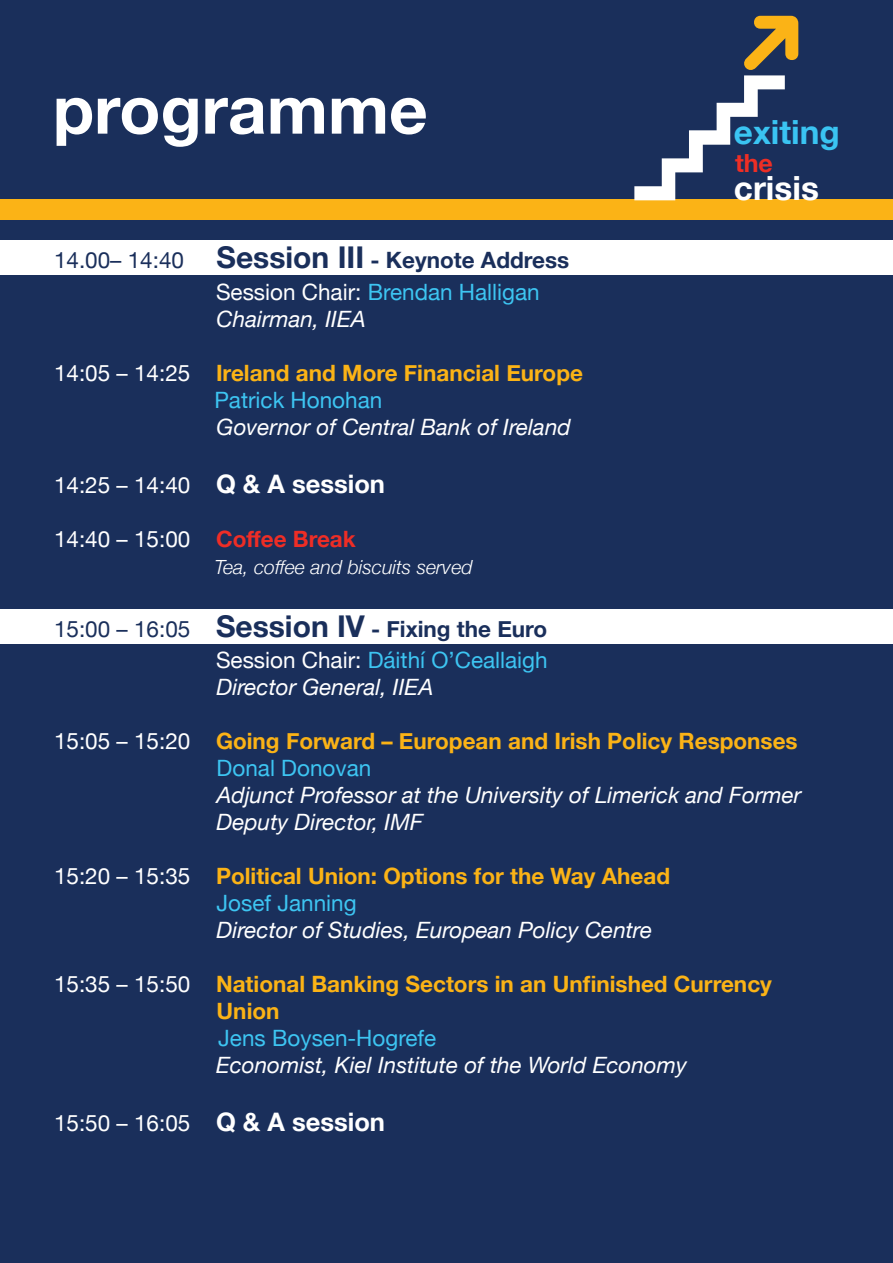
<style>
.page{position:relative;width:893px;height:1263px;background:#1a2f5b}
.page>*{position:absolute;margin:0;border:0;box-sizing:border-box;transform-origin:0 0}
.t1{font:700 67.5px "Helvetica Neue";color:#fff}
.t2{font:700 33.3px "Helvetica Neue";color:#3ac4f2}
.t3{font:700 33.3px "Helvetica Neue";color:#fff}
.t4{font:700 24.9px "Helvetica Neue";color:#ee2e25}
.t5{font:italic 22.5px "Helvetica Neue";color:#fff}
.t6{font:700 22.5px "Helvetica Neue";color:#fbb316}
.t7{font:22.5px "Helvetica Neue";color:#3dc5f2}
.t8{font:700 22.5px "Helvetica Neue";color:#1a2f5b}
.t9{font:22.5px "Helvetica Neue";color:#fff}
.t10{font:italic 300 19.5px "Helvetica Neue";color:#fff}
.s1{font-weight:400}
.s2{font-size:30px}
.s3{color:#fff}
.s4{font-weight:400;color:#fff}
.s5{font-weight:700;font-size:25.5px}
.s6{font-weight:700;color:#ee2d26}
</style>
<div class="page">
<div style="left:0;top:240px;width:893px;height:34px;background:#fff"></div>
<div style="left:0;top:609px;width:893px;height:34px;background:#fff"></div>
<div style="left:0;top:200px;width:893px;height:20px;background:#fbb316"></div>
<svg style="left:634px;top:16px;width:164px;height:184px"></svg>
<p class="t1" style="left:53px;top:49px;width:376px">programme</p>
<h2 class="t2" style="left:734px;top:102px;width:107px">exiting</h2>
<p class="t4" style="left:735px;top:141px;width:39px">the</p>
<h2 class="t3" style="left:734px;top:158px;width:87px">crisis</h2>
<p class="t8" style="left:54px;top:240px;width:517px"><span class="s1">14.00– 14:40</span> <span class="s2">Session III</span> - Keynote Address</p>
<p class="t7" style="left:216px;top:273px;width:325px"><span class="s3">Session Chair:</span> Brendan Halligan</p>
<p class="t5" style="left:217px;top:300px;width:151px">Chairman, IIEA</p>
<p class="t6" style="left:54px;top:353px;width:531px"><span class="s4">14:05 – 14:25</span> Ireland and More Financial Europe</p>
<p class="t7" style="left:214px;top:381px;width:169px">Patrick Honohan</p>
<p class="t5" style="left:217px;top:408px;width:356px">Governor of Central Bank of Ireland</p>
<p class="t9" style="left:54px;top:465px;width:333px">14:25 – 14:40 <span class="s5">Q &amp; A session</span></p>
<p class="t9" style="left:54px;top:519px;width:303px">14:40 – 15:00 <span class="s6">Coffee Break</span></p>
<p class="t10" style="left:214px;top:551px;width:260px">Tea, coffee and biscuits served</p>
<p class="t8" style="left:54px;top:608px;width:495px"><span class="s1">15:00 – 16:05</span> <span class="s2">Session IV</span> - Fixing the Euro</p>
<p class="t7" style="left:216px;top:641px;width:333px"><span class="s3">Session Chair:</span> Dáithí O’Ceallaigh</p>
<p class="t5" style="left:217px;top:668px;width:218px">Director General, IIEA</p>
<p class="t6" style="left:54px;top:721px;width:745px"><span class="s4">15:05 – 15:20</span> Going Forward – European and Irish Policy Responses</p>
<p class="t7" style="left:217px;top:749px;width:156px">Donal Donovan</p>
<p class="t5" style="left:217px;top:776px;width:586px">Adjunct Professor at the University of Limerick and Former</p>
<p class="t5" style="left:217px;top:803px;width:208px">Deputy Director, IMF</p>
<p class="t6" style="left:54px;top:856px;width:618px"><span class="s4">15:20 – 15:35</span> Political Union: Options for the Way Ahead</p>
<p class="t7" style="left:217px;top:884px;width:142px">Josef Janning</p>
<p class="t5" style="left:217px;top:911px;width:437px">Director of Studies, European Policy Centre</p>
<p class="t6" style="left:54px;top:964px;width:719px"><span class="s4">15:35 – 15:50</span> National Banking Sectors in an Unfinished Currency</p>
<p class="t6" style="left:217px;top:991px;width:64px">Union</p>
<p class="t7" style="left:218px;top:1019px;width:219px">Jens Boysen-Hogrefe</p>
<p class="t5" style="left:216px;top:1046px;width:472px">Economist, Kiel Institute of the World Economy</p>
<p class="t9" style="left:54px;top:1103px;width:333px">15:50 – 16:05 <span class="s5">Q &amp; A session</span></p>
</div>
